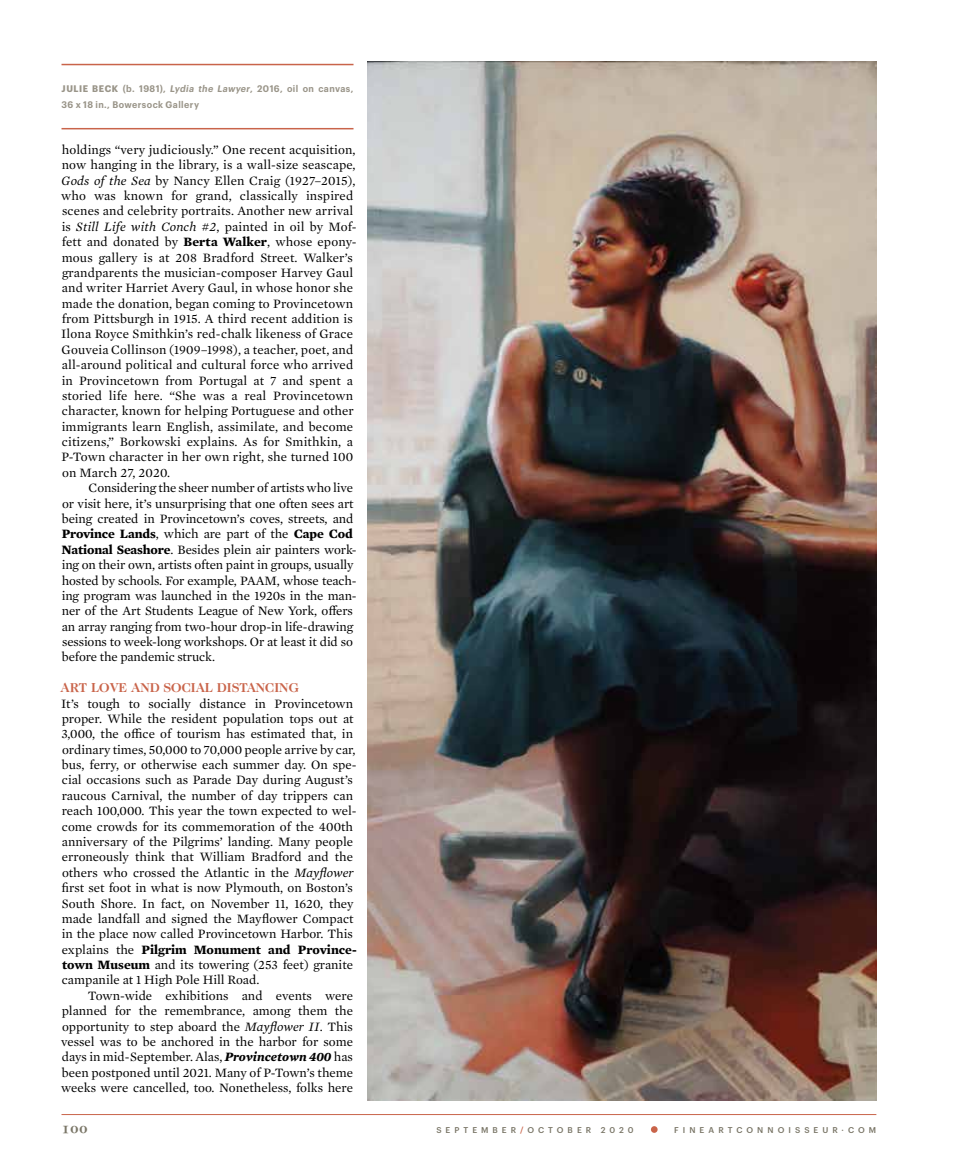
<style>
.page{position:relative;width:972px;height:1175px;background:#fff}
.page>*{position:absolute;margin:0;border:0;box-sizing:border-box;transform-origin:0 0}
.t1{font:700 16.5px "Caslon Classico";color:#7a7667}
.t2{font:13.05px/15.5px "Mercury Text G1";color:#000}
.t3{font:700 13.05px "Caslon Two Twenty Four LT";color:#c9644a}
.t4{font:600 9.3px/15.3px "Graphik Narrow";letter-spacing:.045em;color:#9a9589}
.t5{font:500 8.25px "Graphik";letter-spacing:.49em;color:#7a7667}
.s1{font-weight:700}
.s2{font-style:italic}
.s3{font-weight:700;font-style:italic}
.s4{color:#c9644a}
</style>
<div class="page">
<hr style="left:62px;top:1114px;width:814px;height:1px;background:#c9644a">
<div style="left:651px;top:1126px;width:7px;height:6px;background:#c9644a;border-radius:50%"></div>
<img style="left:367px;top:62px;width:509px;height:1038px">
<hr style="left:62px;top:64px;width:292px;height:1px;background:#c9644a">
<hr style="left:62px;top:128px;width:292px;height:1px;background:#c9644a">
<p class="t4" style="left:62px;top:81px;width:294px"><span class="s1">JULIE BECK</span> (b. 1981), <span class="s2">Lydia the Lawyer</span>, 2016, oil on canvas,<br>36 x 18 in., Bowersock Gallery</p>
<p class="t2" style="left:61px;top:141px;width:297px">holdings “very judiciously.” One recent acquisition, now hanging in the library, is a wall-size seascape, <span class="s2">Gods of the Sea</span> by Nancy Ellen Craig (1927–2015), who was known for grand, classically inspired scenes and celebrity portraits. Another new arrival is <span class="s2">Still Life with Conch #2</span>, painted in oil by Mof&shy;fett and donated by <span class="s1">Berta Walker</span>, whose epony&shy;mous gallery is at 208 Bradford Street. Walker’s grandparents the musician-composer Harvey Gaul and writer Harriet Avery Gaul, in whose honor she made the donation, began coming to Provincetown from Pittsburgh in 1915. A third recent addition is Ilona Royce Smithkin’s red-chalk likeness of Grace Gouveia Collinson (1909–1998), a teacher, poet, and all-around political and cultural force who arrived in Provincetown from Portugal at 7 and spent a storied life here. “She was a real Provincetown character, known for helping Portuguese and other immigrants learn English, assimilate, and become citizens,” Borkowski explains. As for Smithkin, a P-Town character in her own right, she turned 100 on March 27, 2020.</p>
<p class="t2" style="left:62px;top:479px;width:297px;text-indent:27px">Considering the sheer number of artists who live or visit here, it’s unsurprising that one often sees art being created in Provincetown’s coves, streets, and <span class="s1">Province Lands</span>, which are part of the <span class="s1">Cape Cod National Seashore</span>. Besides plein air painters work&shy;ing on their own, artists often paint in groups, usually hosted by schools. For example, PAAM, whose teach&shy;ing program was launched in the 1920s in the man&shy;ner of the Art Students League of New York, offers an array ranging from two-hour drop-in life-drawing sessions to week-long workshops. Or at least it did so before the pandemic struck.</p>
<p class="t3" style="left:61px;top:680px;width:240px">ART LOVE AND SOCIAL DISTANCING</p>
<p class="t2" style="left:61px;top:695px;width:297px">It’s tough to socially distance in Provincetown proper. While the resident population tops out at 3,000, the office of tourism has estimated that, in ordinary times, 50,000 to 70,000 people arrive by car, bus, ferry, or otherwise each summer day. On spe&shy;cial occasions such as Parade Day during August’s raucous Carnival, the number of day trippers can reach 100,000. This year the town expected to wel&shy;come crowds for its commemoration of the 400th anniversary of the Pilgrims’ landing. Many people erroneously think that William Bradford and the others who crossed the Atlantic in the <span class="s2">Mayflower </span>first set foot in what is now Plymouth, on Boston’s South Shore. In fact, on November 11, 1620, they made landfall and signed the Mayflower Compact in the place now called Provincetown Harbor. This explains the <span class="s1">Pilgrim Monument and Province&shy;town Museum</span> and its towering (253 feet) granite campanile at 1 High Pole Hill Road.</p>
<p class="t2" style="left:61px;top:987px;width:293px;text-align:justify;text-indent:27px">Town-wide exhibitions and events were planned for the remembrance, among them the opportunity to step aboard the <span class="s2">Mayflower II</span>. This vessel was to be anchored in the harbor for some days in mid-September. Alas, <span class="s3">Provincetown 400</span> has been postponed until 2021. Many of P-Town’s theme weeks were cancelled, too. Nonetheless, folks here</p>
<p class="t1" style="left:62px;top:1117px;width:28px">100</p>
<p class="t5" style="left:436px;top:1124px;width:199px">SEPTEMBER<span class="s4">/</span>OCTOBER 2020</p>
<p class="t5" style="left:674px;top:1124px;width:204px">FINEARTCONNOISSEUR·COM</p>
</div>
